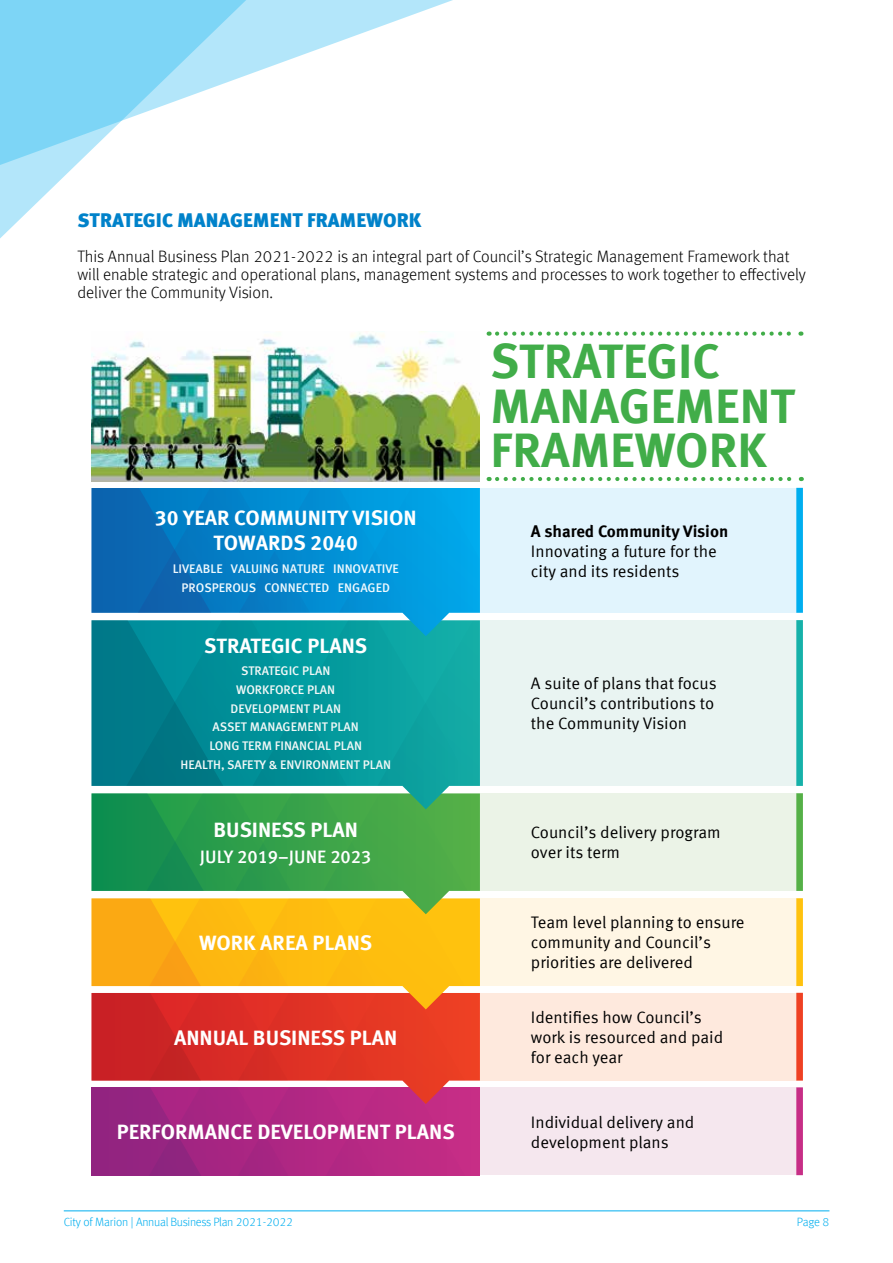
<style>
.page{position:relative;width:893px;height:1263px;background:#fff}
.page>*{position:absolute;margin:0;border:0;box-sizing:border-box;transform-origin:0 0}
.t1{font:700 48.6px/44.4px "Meta Offc";color:#41ad49}
.t2{font:700 20.85px/25px "Meta Offc";color:#fff;text-align:center}
.t3{font:900 19.5px "Meta Offc";color:#0082ca}
.t4{font:500 18px "Meta Offc";color:#fff}
.t5{font:16.65px/20px "Meta Offc Norm";color:#000}
.t6{font:700 16.65px "Meta Offc";color:#000}
.t7{font:300 16.5px/18px "Meta Offc";color:#000}
.t8{font:500 12.45px/18.8px "Meta Offc";color:#f2f8f7;text-align:center}
.t9{font:500 12.45px/18.9px "Meta Offc";color:#eff9fe;text-align:center}
.t10{font:300 12px "Meta Offc";letter-spacing:-.02em;color:#00aeef}
</style>
<div class="page">
<svg style="left:259px;top:0;width:194px;height:71px"></svg>
<hr style="left:64px;top:1210px;width:765px;height:1px;background:#00aeef">
<svg style="left:0;top:0;width:259px;height:239px"></svg>
<div style="left:480px;top:1087px;width:316px;height:88px;background:#f5e7ee"></div>
<div style="left:480px;top:993px;width:316px;height:87px;background:#fee9dd"></div>
<div style="left:480px;top:898px;width:316px;height:88px;background:#fff6e4"></div>
<div style="left:480px;top:793px;width:316px;height:98px;background:#ebf3e7"></div>
<div style="left:480px;top:620px;width:316px;height:166px;background:#e9f4f2"></div>
<div style="left:480px;top:488px;width:316px;height:125px;background:#e1f4fd"></div>
<img style="left:92px;top:331px;width:388px;height:150px">
<div style="left:796px;top:488px;width:7px;height:125px;background:#00aeef"></div>
<div style="left:796px;top:620px;width:7px;height:166px;background:#16b1a9"></div>
<div style="left:796px;top:793px;width:7px;height:98px;background:#55b047"></div>
<div style="left:796px;top:898px;width:7px;height:88px;background:#ffc20e"></div>
<div style="left:796px;top:993px;width:7px;height:87px;background:#ef4123"></div>
<div style="left:796px;top:1087px;width:7px;height:88px;background:#c72e86"></div>
<svg style="left:497px;top:477px;width:305px;height:4px"></svg>
<svg style="left:497px;top:331px;width:304px;height:5px"></svg>
<svg style="left:92px;top:488px;width:388px;height:687px;background:#688178"></svg>
<p class="t3" style="left:78px;top:209px;width:345px">STRATEGIC MANAGEMENT FRAMEWORK</p>
<p class="t7" style="left:78px;top:248px;width:730px">This Annual Business Plan 2021-2022 is an integral part of Council’s Strategic Management Framework that will enable strategic and operational plans, management systems and processes to work together to effectively deliver the Community Vision.</p>
<p class="t2" style="left:155px;top:506px;width:263px">30 YEAR COMMUNITY VISION<br>TOWARDS 2040</p>
<p class="t9" style="left:173px;top:559px;width:228px">LIVEABLE VALUING NATURE INNOVATIVE<br>PROSPEROUS CONNECTED ENGAGED</p>
<p class="t2" style="left:204px;top:634px;width:164px">STRATEGIC PLANS</p>
<p class="t8" style="left:180px;top:662px;width:212px">STRATEGIC PLAN<br>WORKFORCE PLAN<br>DEVELOPMENT PLAN<br>ASSET MANAGEMENT PLAN<br>LONG TERM FINANCIAL PLAN<br>HEALTH, SAFETY &amp; ENVIRONMENT PLAN</p>
<p class="t2" style="left:214px;top:818px;width:146px">BUSINESS PLAN</p>
<p class="t4" style="left:200px;top:846px;width:173px">JULY 2019–JUNE 2023</p>
<p class="t2" style="left:199px;top:931px;width:175px">WORK AREA PLANS</p>
<p class="t2" style="left:174px;top:1025px;width:225px">ANNUAL BUSINESS PLAN</p>
<p class="t2" style="left:117px;top:1120px;width:340px">PERFORMANCE DEVELOPMENT PLANS</p>
<h1 class="t1" style="left:491px;top:341px;width:306px">STRATEGIC<br>MANAGEMENT<br>FRAMEWORK</h1>
<p class="t6" style="left:531px;top:521px;width:199px">A shared Community Vision</p>
<p class="t5" style="left:531px;top:541px;width:187px">Innovating a future for the city and its residents</p>
<p class="t5" style="left:531px;top:674px;width:187px">A suite of plans that focus<br>Council’s contributions to the Community Vision</p>
<p class="t5" style="left:531px;top:823px;width:191px">Council’s delivery program over its term</p>
<p class="t5" style="left:531px;top:913px;width:215px">Team level planning to ensure community and Council’s priorities are delivered</p>
<p class="t5" style="left:531px;top:1008px;width:194px">Identifies how Council’s work is resourced and paid for each year</p>
<p class="t5" style="left:531px;top:1112px;width:165px">Individual delivery and development plans</p>
<p class="t10" style="left:64px;top:1215px;width:231px">City of Marion | Annual Business Plan 2021-2022</p>
<p class="t10" style="left:797px;top:1215px;width:34px">Page 8</p>
</div>
